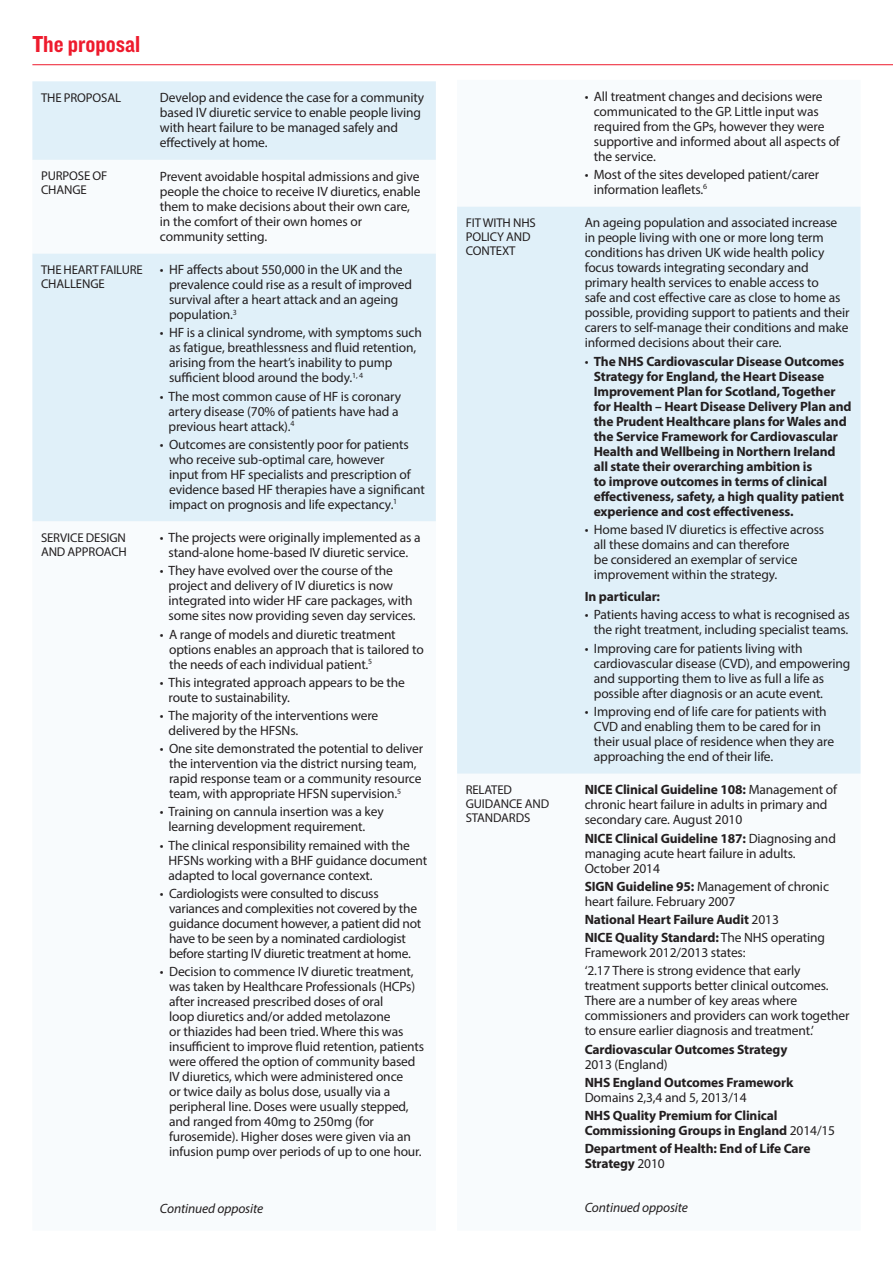
<style>
.page{position:relative;width:893px;height:1263px;background:#fff}
.page>*{position:absolute;margin:0;border:0;box-sizing:border-box;transform-origin:0 0}
.Headings{font:24px "Knockout 50 Welterweight";color:#ee1b2d}
.Body_9{font:13.5px/15px "Myriad Pro";letter-spacing:-.01em;color:#231f20}
.Body_9-2{font:700 13.5px/15px "Myriad Pro";letter-spacing:-.01em;color:#231f20}
.Body_9_bullets{font:italic 13.5px "Myriad Pro";letter-spacing:-.01em;color:#231f20}
.Body_9_bold_headings{font:700 13.5px "Myriad Pro";letter-spacing:-.01em;color:#231f20}
.Table_LH{font:12.75px/14.2px "Myriad Pro";letter-spacing:-.01em;color:#231f20}
.s1{font-weight:400}
.s2{font-weight:700}
</style>
<div class="page">
<hr style="left:32px;top:64px;width:861px;height:1px;background:#ee1b2d">
<div style="left:32px;top:81px;width:404px;height:79px;background:#e0f0f9"></div>
<div style="left:32px;top:253px;width:404px;height:269px;background:#e0f0f9"></div>
<div style="left:457px;top:207px;width:404px;height:567px;background:#e0f0f9"></div>
<p class="Headings" style="left:32px;top:28px;width:109px">The proposal</p>
<p class="Table_LH" style="left:41px;top:90px;width:82px">THE PROPOSAL</p>
<p class="Body_9" style="left:160px;top:90px;width:266px">Develop and evidence the case for a community based IV diuretic service to enable people living with heart failure to be managed safely and effectively at home.</p>
<p class="Table_LH" style="left:41px;top:168px;width:68px">PURPOSE OF<br>CHANGE</p>
<p class="Body_9" style="left:160px;top:168px;width:262px">Prevent avoidable hospital admissions and give people the choice to receive IV diuretics, enable them to make decisions about their own care, in the comfort of their own homes or community setting.</p>
<p class="Table_LH" style="left:41px;top:262px;width:103px">THE HEART FAILURE<br>CHALLENGE</p>
<p class="Body_9" style="left:169px;top:262px;width:244px;text-indent:-9px">• HF affects about 550,000 in the UK and the prevalence could rise as a result of improved survival after a heart attack and an ageing population.<sup>3</sup></p>
<p class="Body_9" style="left:169px;top:325px;width:254px;text-indent:-9px">• HF is a clinical syndrome, with symptoms such as fatigue, breathlessness and fluid retention, arising from the heart’s inability to pump sufficient blood around the body.<sup>1,</sup> <sup>4</sup></p>
<p class="Body_9" style="left:169px;top:388px;width:234px;text-indent:-9px">• The most common cause of HF is coronary artery disease (70% of patients have had a previous heart attack).<sup>4</sup></p>
<p class="Body_9" style="left:169px;top:436px;width:257px;text-indent:-9px">• Outcomes are consistently poor for patients who receive sub-optimal care, however<br>input from HF specialists and prescription of evidence based HF therapies have a significant impact on prognosis and life expectancy.<sup>1</sup></p>
<p class="Table_LH" style="left:41px;top:530px;width:87px">SERVICE DESIGN<br>AND APPROACH</p>
<p class="Body_9" style="left:160px;top:530px;width:262px;text-align:center">• The projects were originally implemented as a stand-alone home-based IV diuretic service.</p>
<p class="Body_9" style="left:169px;top:563px;width:248px;text-indent:-9px">• They have evolved over the course of the project and delivery of IV diuretics is now integrated into wider HF care packages, with some sites now providing seven day services.</p>
<p class="Body_9" style="left:169px;top:626px;width:256px;text-indent:-9px">• A range of models and diuretic treatment options enables an approach that is tailored to the needs of each individual patient.<sup>5</sup></p>
<p class="Body_9" style="left:169px;top:675px;width:238px;text-indent:-9px">• This integrated approach appears to be the route to sustainability.</p>
<p class="Body_9" style="left:169px;top:708px;width:211px;text-indent:-9px">• The majority of the interventions were delivered by the HFSNs.</p>
<p class="Body_9" style="left:169px;top:741px;width:256px;text-indent:-9px">• One site demonstrated the potential to deliver the intervention via the district nursing team, rapid response team or a community resource team, with appropriate HFSN supervision.<sup>5</sup></p>
<p class="Body_9" style="left:169px;top:804px;width:217px;text-indent:-9px">• Training on cannula insertion was a key learning development requirement.</p>
<p class="Body_9" style="left:169px;top:837px;width:260px;text-indent:-9px">• The clinical responsibility remained with the<br>HFSNs working with a BHF guidance document adapted to local governance context.</p>
<p class="Body_9" style="left:169px;top:885px;width:254px;text-indent:-9px">• Cardiologists were consulted to discuss variances and complexities not covered by the guidance document however, a patient did not have to be seen by a nominated cardiologist before starting IV diuretic treatment at home.</p>
<p class="Body_9" style="left:169px;top:964px;width:257px;text-indent:-9px">• Decision to commence IV diuretic treatment, was taken by Healthcare Professionals (HCPs) after increased prescribed doses of oral<br>loop diuretics and/or added metolazone<br>or thiazides had been tried. Where this was insufficient to improve fluid retention, patients were offered the option of community based IV diuretics, which were administered once<br>or twice daily as bolus dose, usually via a peripheral line. Doses were usually stepped, and ranged from 40mg to 250mg (for furosemide). Higher doses were given via an infusion pump over periods of up to one hour.</p>
<p class="Body_9_bullets" style="left:160px;top:1199px;width:105px">Continued opposite</p>
<p class="Body_9" style="left:594px;top:88px;width:248px;text-indent:-9px">• All treatment changes and decisions were communicated to the GP. Little input was required from the GPs, however they were supportive and informed about all aspects of the service.</p>
<p class="Body_9" style="left:594px;top:167px;width:227px;text-indent:-9px">• Most of the sites developed patient/carer information leaflets.<sup>6</sup></p>
<p class="Table_LH" style="left:466px;top:215px;width:72px">FIT WITH NHS<br>POLICY AND<br>CONTEXT</p>
<p class="Body_9" style="left:585px;top:215px;width:266px">An ageing population and associated increase in people living with one or more long term conditions has driven UK wide health policy focus towards integrating secondary and primary health services to enable access to<br>safe and cost effective care as close to home as possible, providing support to patients and their carers to self-manage their conditions and make informed decisions about their care.</p>
<p class="Body_9-2" style="left:594px;top:353px;width:259px;text-indent:-9px"><span class="s1">•</span> The NHS Cardiovascular Disease Outcomes Strategy for England, the Heart Disease Improvement Plan for Scotland, Together for Health – Heart Disease Delivery Plan and the Prudent Healthcare plans for Wales and the Service Framework for Cardiovascular Health and Wellbeing in Northern Ireland all state their overarching ambition is<br>to improve outcomes in terms of clinical effectiveness, safety, a high quality patient experience and cost effectiveness.</p>
<p class="Body_9" style="left:594px;top:522px;width:232px;text-indent:-9px">• Home based IV diuretics is effective across all these domains and can therefore<br>be considered an exemplar of service improvement within the strategy.</p>
<p class="Body_9_bold_headings" style="left:585px;top:588px;width:77px">In particular:</p>
<p class="Body_9" style="left:585px;top:607px;width:267px;text-align:center">• Patients having access to what is recognised as the right treatment, including specialist teams.</p>
<p class="Body_9" style="left:594px;top:640px;width:258px;text-indent:-9px">• Improving care for patients living with cardiovascular disease (CVD), and empowering and supporting them to live as full a life as possible after diagnosis or an acute event.</p>
<p class="Body_9" style="left:594px;top:704px;width:242px;text-indent:-9px">• Improving end of life care for patients with CVD and enabling them to be cared for in their usual place of residence when they are approaching the end of their life.</p>
<p class="Table_LH" style="left:466px;top:782px;width:85px">RELATED<br>GUIDANCE AND<br>STANDARDS</p>
<p class="Body_9" style="left:585px;top:782px;width:254px"><span class="s2">NICE Clinical Guideline 108:</span> Management of chronic heart failure in adults in primary and secondary care. August 2010</p>
<p class="Body_9" style="left:585px;top:830px;width:253px"><span class="s2">NICE Clinical Guideline 187:</span> Diagnosing and managing acute heart failure in adults.<br>October 2014</p>
<p class="Body_9" style="left:585px;top:878px;width:246px"><span class="s2">SIGN Guideline 95:</span> Management of chronic heart failure. February 2007</p>
<p class="Body_9-2" style="left:585px;top:911px;width:196px">National Heart Failure Audit <span class="s1">2013</span></p>
<p class="Body_9" style="left:585px;top:930px;width:242px"><span class="s2">NICE Quality Standard:</span> The NHS operating<br>Framework 2012/2013 states:</p>
<p class="Body_9" style="left:585px;top:963px;width:266px">‘2.17 There is strong evidence that early treatment supports better clinical outcomes.<br>There are a number of key areas where commissioners and providers can work together to ensure earlier diagnosis and treatment.’</p>
<p class="Body_9-2" style="left:585px;top:1041px;width:204px">Cardiovascular Outcomes Strategy<br><span class="s1">2013 (England)</span></p>
<p class="Body_9-2" style="left:585px;top:1074px;width:210px">NHS England Outcomes Framework<br><span class="s1">Domains 2,3,4 and 5, 2013/14</span></p>
<p class="Body_9-2" style="left:585px;top:1107px;width:252px">NHS Quality Premium for Clinical<br>Commissioning Groups in England <span class="s1">2014/15</span></p>
<p class="Body_9-2" style="left:585px;top:1141px;width:227px">Department of Health: End of Life Care<br>Strategy <span class="s1">2010</span></p>
<p class="Body_9_bullets" style="left:585px;top:1199px;width:105px">Continued opposite</p>
</div>
